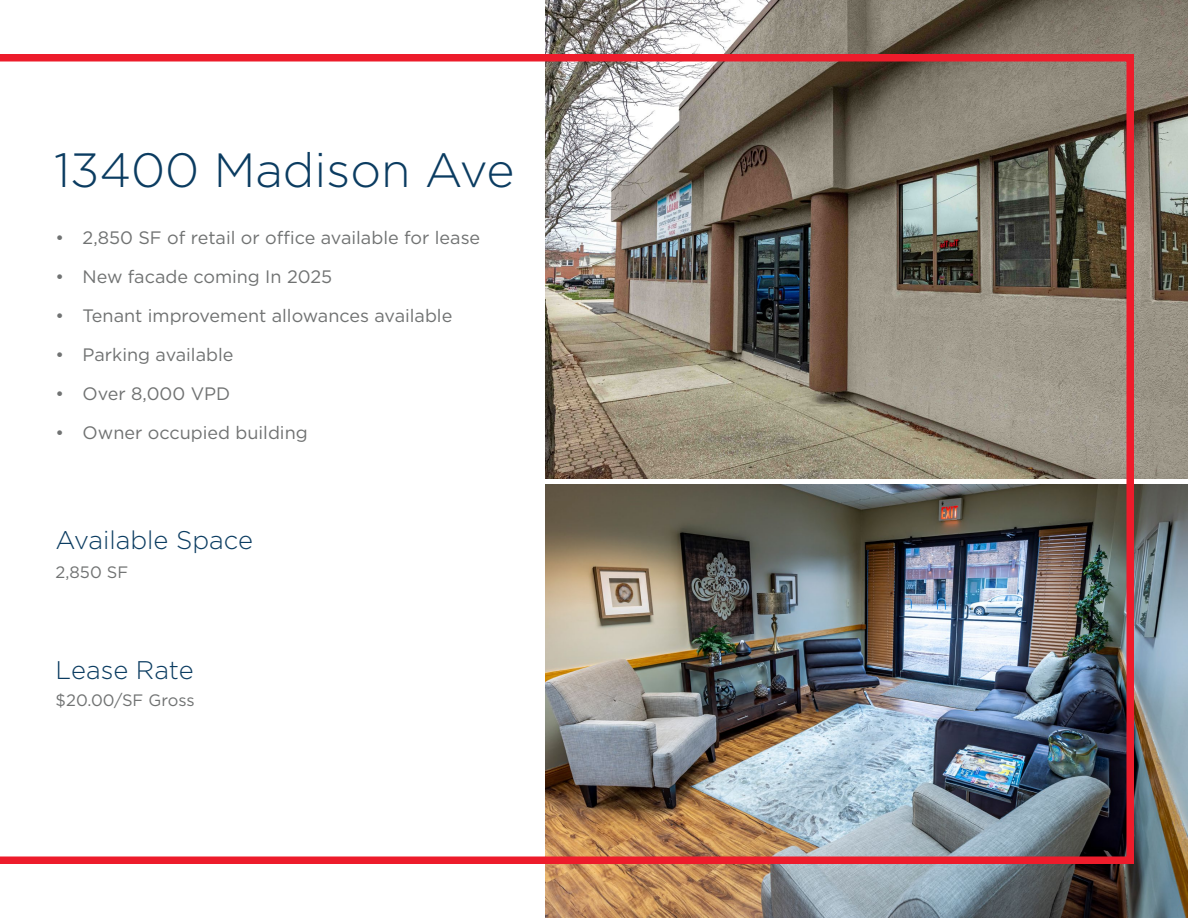
<style>
.page{position:relative;width:1188px;height:918px;background:#fff}
.page>*{position:absolute;margin:0;border:0;box-sizing:border-box;transform-origin:0 0}
.t1{font:300 48px "Gotham";color:#0b3c61}
.t2{font:300 25.5px "Gotham";color:#0b3c61}
.t3{font:18px "Gotham";color:#707272}
.t4{font:16.5px "Gotham";color:#707272}
</style>
<div class="page">
<img style="left:545px;top:0;width:643px;height:479px">
<img style="left:545px;top:484px;width:643px;height:434px">
<img style="left:0;top:54px;width:1134px;height:810px">
<h1 class="t1" style="left:54px;top:140px;width:462px">13400 Madison Ave</h1>
<p class="t3" style="left:56px;top:226px;width:426px">• 2,850 SF of retail or office available for lease</p>
<p class="t3" style="left:56px;top:265px;width:278px">• New facade coming In 2025</p>
<p class="t3" style="left:56px;top:304px;width:398px">• Tenant improvement allowances available</p>
<p class="t3" style="left:56px;top:343px;width:179px">• Parking available</p>
<p class="t3" style="left:56px;top:382px;width:176px">• Over 8,000 VPD</p>
<p class="t3" style="left:56px;top:421px;width:254px">• Owner occupied building</p>
<h2 class="t2" style="left:56px;top:524px;width:199px">Available Space</h2>
<p class="t4" style="left:56px;top:562px;width:74px">2,850 SF</p>
<h2 class="t2" style="left:56px;top:654px;width:139px">Lease Rate</h2>
<p class="t4" style="left:56px;top:689px;width:140px">$20.00/SF Gross</p>
</div>
